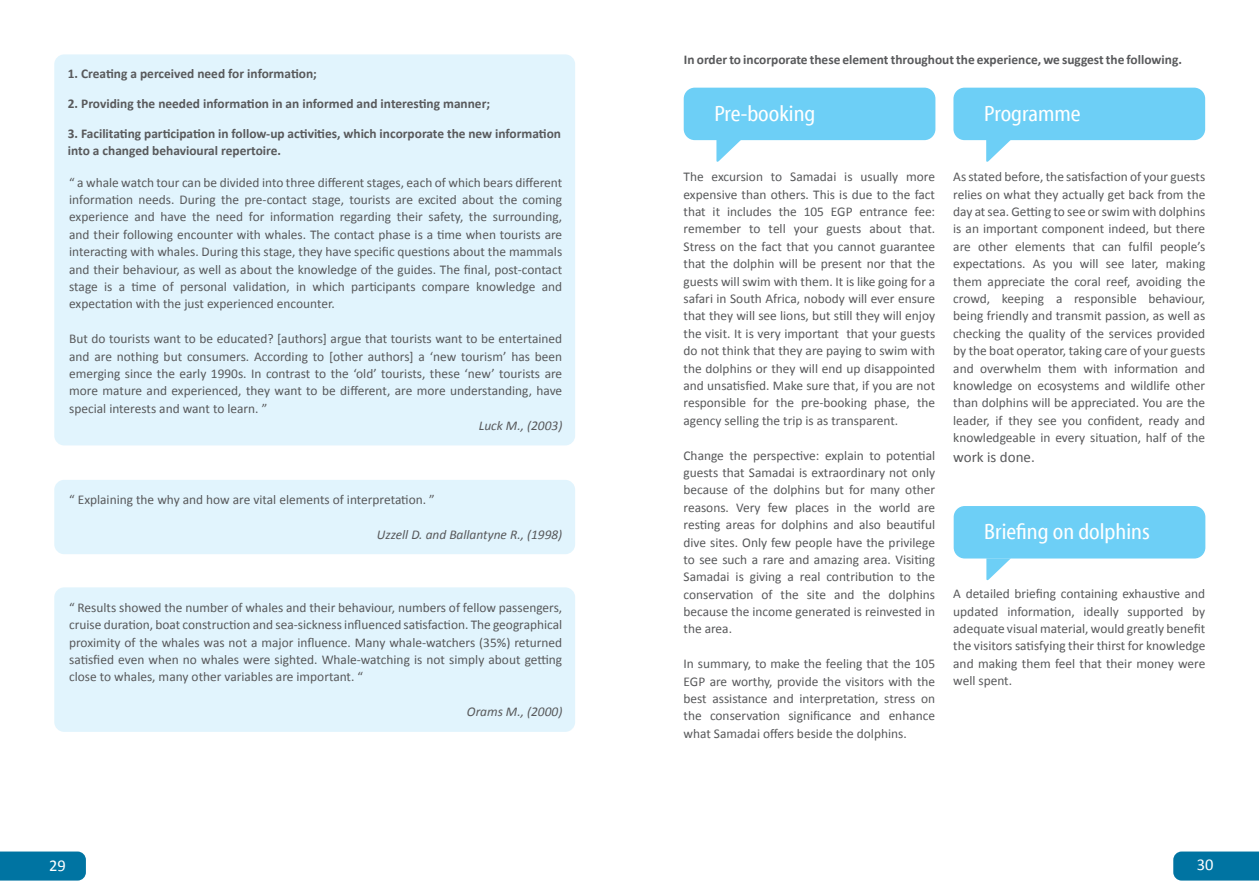
<style>
.page{position:relative;width:1259px;height:893px;background:#fff}
.page>*{position:absolute;margin:0;border:0;box-sizing:border-box;transform-origin:0 0}
.t1{font:22.5px "Myriad Cn Web";color:#fff}
.t2{font:16.5px "Calibri";color:#fff}
.t3{font:15px "Calibri";color:#58595b}
.t4{font:13.35px/17.4px "Calibri";color:#58595b;text-align:justify}
.t5{font:700 13.35px/17.4px "Calibri";color:#58595b}
.t6{font:italic 13.35px "Calibri";color:#58595b}
</style>
<div class="page">
<svg style="left:0;top:851px;width:86px;height:30px"></svg>
<svg style="left:1173px;top:851px;width:86px;height:30px"></svg>
<div style="left:54px;top:54px;width:521px;height:391px;background:#e1f4fd;border-radius:10px"></div>
<div style="left:54px;top:480px;width:521px;height:74px;background:#e1f4fd;border-radius:10px"></div>
<div style="left:54px;top:587px;width:521px;height:145px;background:#e1f4fd;border-radius:10px"></div>
<div style="left:683px;top:88px;width:252px;height:52px;background:#6dcff6;border-radius:11px"></div>
<svg style="left:716px;top:140px;width:25px;height:22px"></svg>
<div style="left:953px;top:88px;width:252px;height:52px;background:#6dcff6;border-radius:11px"></div>
<svg style="left:986px;top:140px;width:24px;height:22px"></svg>
<div style="left:953px;top:506px;width:252px;height:52px;background:#6dcff6;border-radius:11px"></div>
<svg style="left:986px;top:558px;width:25px;height:23px"></svg>
<p class="t5" style="left:68px;top:65px;width:251px">1. Creating a perceived need for information;</p>
<p class="t5" style="left:68px;top:95px;width:424px">2. Providing the needed information in an informed and interesting manner;</p>
<p class="t5" style="left:68px;top:125px;width:495px">3. Facilitating participation in follow-up activities, which incorporate the new information into a changed behavioural repertoire.</p>
<p class="t4" style="left:69px;top:174px;width:494px">“ a whale watch tour can be divided into three different stages, each of which bears different information needs. During the pre-contact stage, tourists are excited about the coming experience and have the need for information regarding their safety, the surrounding, and their following encounter with whales. The contact phase is a time when tourists are interacting with whales. During this stage, they have specific questions about the mammals and their behaviour, as well as about the knowledge of the guides. The final, post-contact stage is a time of personal validation, in which participants compare knowledge and expectation with the just experienced encounter.</p>
<p class="t4" style="left:69px;top:330px;width:494px">But do tourists want to be educated? [authors] argue that tourists want to be entertained and are nothing but consumers. According to [other authors] a ‘new tourism’ has been emerging since the early 1990s. In contrast to the ‘old’ tourists, these ‘new’ tourists are more mature and experienced, they want to be different, are more understanding, have special interests and want to learn. ”</p>
<p class="t6" style="left:479px;top:417px;width:85px">Luck M., (2003)</p>
<p class="t4" style="left:69px;top:491px;width:367px">“ Explaining the why and how are vital elements of interpretation. ”</p>
<p class="t6" style="left:377px;top:526px;width:187px">Uzzell D. and Ballantyne R., (1998)</p>
<p class="t4" style="left:69px;top:599px;width:494px">“ Results showed the number of whales and their behaviour, numbers of fellow passengers, cruise duration, boat construction and sea-sickness influenced satisfaction. The geographical proximity of the whales was not a major influence. Many whale-watchers (35%) returned satisfied even when no whales were sighted. Whale-watching is not simply about getting close to whales, many other variables are important. “</p>
<p class="t6" style="left:467px;top:703px;width:97px">Orams M., (2000)</p>
<p class="t5" style="left:684px;top:51px;width:499px">In order to incorporate these element throughout the experience, we suggest the following.</p>
<h1 class="t1" style="left:714px;top:101px;width:103px">Pre-booking</h1>
<h1 class="t1" style="left:984px;top:101px;width:98px">Programme</h1>
<p class="t4" style="left:683px;top:168px;width:253px">The excursion to Samadai is usually more expensive than others. This is due to the fact that it includes the 105 EGP entrance fee: remember to tell your guests about that.<br>Stress on the fact that you cannot guarantee that the dolphin will be present nor that the guests will swim with them. It is like going for a safari in South Africa, nobody will ever ensure that they will see lions, but still they will enjoy the visit. It is very important that your guests do not think that they are paying to swim with the dolphins or they will end up disappointed and unsatisfied. Make sure that, if you are not responsible for the pre-booking phase, the agency selling the trip is as transparent.</p>
<p class="t4" style="left:683px;top:446px;width:253px">Change the perspective: explain to potential guests that Samadai is extraordinary not only because of the dolphins but for many other reasons. Very few places in the world are resting areas for dolphins and also beautiful dive sites. Only few people have the privilege to see such a rare and amazing area. Visiting Samadai is giving a real contribution to the conservation of the site and the dolphins because the income generated is reinvested in the area.</p>
<p class="t4" style="left:683px;top:655px;width:253px">In summary, to make the feeling that the 105<br>EGP are worthy, provide the visitors with the best assistance and interpretation, stress on the conservation significance and enhance what Samadai offers beside the dolphins.</p>
<p class="t4" style="left:953px;top:168px;width:254px">As stated before, the satisfaction of your guests relies on what they actually get back from the day at sea. Getting to see or swim with dolphins is an important component indeed, but there are other elements that can fulfil people’s expectations. As you will see later, making them appreciate the coral reef, avoiding the crowd, keeping a responsible behaviour, being friendly and transmit passion, as well as checking the quality of the services provided by the boat operator, taking care of your guests and overwhelm them with information and knowledge on ecosystems and wildlife other than dolphins will be appreciated. You are the leader, if they see you confident, ready and knowledgeable in every situation, half of the</p>
<p class="t3" style="left:953px;top:447px;width:83px">work is done.</p>
<h1 class="t1" style="left:984px;top:519px;width:167px">Briefing on dolphins</h1>
<p class="t4" style="left:953px;top:585px;width:254px">A detailed briefing containing exhaustive and updated information, ideally supported by adequate visual material, would greatly benefit the visitors satisfying their thirst for knowledge and making them feel that their money were well spent.</p>
<p class="t2" style="left:49px;top:855px;width:18px">29</p>
<p class="t2" style="left:1196px;top:854px;width:18px">30</p>
</div>
